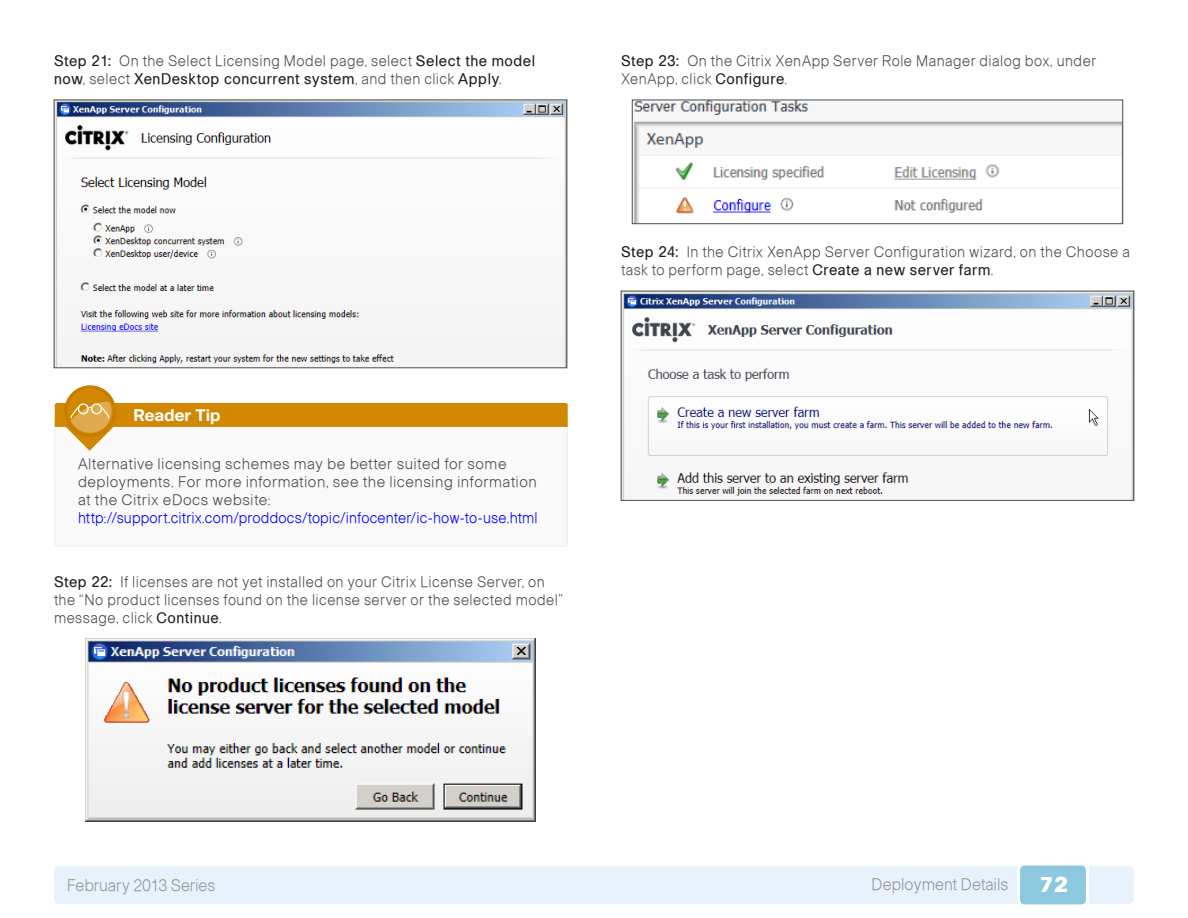
<style>
.page{position:relative;width:1188px;height:918px;background:#fff}
.page>*{position:absolute;margin:0;border:0;box-sizing:border-box;transform-origin:0 0}
.t1{font:900 21px "Cisco";color:#fff}
.t2{font:16.5px "Ciscolight";color:#969696;scale:.95 1}
.t3{font:700 16.5px "Cisco";color:#fff}
.t4{font:15px/18px "Ciscolight";letter-spacing:.03em;color:#4d4d4d;scale:.95 1}
.t5{font:15px/18px "Ciscolight";letter-spacing:.03em;color:#4d4d4d}
.t6{font:15px "Ciscolight";letter-spacing:.01em;color:#00f;scale:.95 1}
.t7{font:15px "Ciscoregular";letter-spacing:.035em;color:#231f20;scale:.95 1}
.s1{font-family:"Cisco";color:#231f20}
.s2{font-family:"Ciscoregular";color:#231f20}
.s3{font-family:"Ciscolight";color:#4d4d4d}
</style>
<div class="page">
<div style="left:54px;top:866px;width:1080px;height:38px;background:#e8f2fc;border-radius:6px"></div>
<div style="left:1019px;top:864px;width:68px;height:42px;background:#8cc8de;border-radius:6px"></div>
<div style="left:1017px;top:863px;width:72px;height:44px;border:3px solid #fff;border-radius:6px"></div>
<img style="left:56px;top:102px;width:509px;height:264px">
<div style="left:54px;top:100px;width:513px;height:268px;border:1px solid #4d4d4d"></div>
<svg style="left:54px;top:420px;width:514px;height:127px"></svg>
<svg style="left:55px;top:386px;width:513px;height:65px"></svg>
<img style="left:85px;top:638px;width:451px;height:184px">
<img style="left:634px;top:102px;width:487px;height:120px">
<div style="left:632px;top:100px;width:491px;height:124px;border:1px solid #4d4d4d"></div>
<img style="left:623px;top:293px;width:509px;height:206px">
<div style="left:621px;top:291px;width:513px;height:210px;border:1px solid #4d4d4d"></div>
<p class="t4" style="left:54px;top:51px;width:508px"><span class="s1">Step 21:</span> On the Select Licensing Model page, select <span class="s2">Select the model</span></p>
<p class="t7" style="left:54px;top:70px;width:473px">now<span class="s3">, select</span> XenDesktop concurrent system<span class="s3">, and then click</span> Apply<span class="s3">.</span></p>
<p class="t4" style="left:621px;top:51px;width:502px"><span class="s1">Step 23:</span> On the Citrix XenApp Server Role Manager dialog box, under<br>XenApp, click <span class="s2">Configure</span>.</p>
<p class="t3" style="left:133px;top:405px;width:89px">Reader Tip</p>
<p class="t5" style="left:78px;top:454px;width:460px">Alternative licensing schemes may be better suited for some deployments. For more information, see the licensing information at the Citrix eDocs website:</p>
<p class="t6" style="left:78px;top:508px;width:485px">http://support.citrix.com/proddocs/topic/infocenter/ic-how-to-use.html</p>
<p class="t4" style="left:54px;top:572px;width:537px"><span class="s1">Step 22:</span> If licenses are not yet installed on your Citrix License Server, on the “No product licenses found on the license server or the selected model” message, click <span class="s2">Continue</span>.</p>
<p class="t4" style="left:621px;top:242px;width:537px"><span class="s1">Step 24:</span> In the Citrix XenApp Server Configuration wizard, on the Choose a task to perform page, select <span class="s2">Create a new server farm</span>.</p>
<p class="t2" style="left:67px;top:875px;width:157px">February 2013 Series</p>
<p class="t2" style="left:872px;top:874px;width:146px">Deployment Details</p>
<h1 class="t1" style="left:1039px;top:872px;width:31px">72</h1>
</div>
